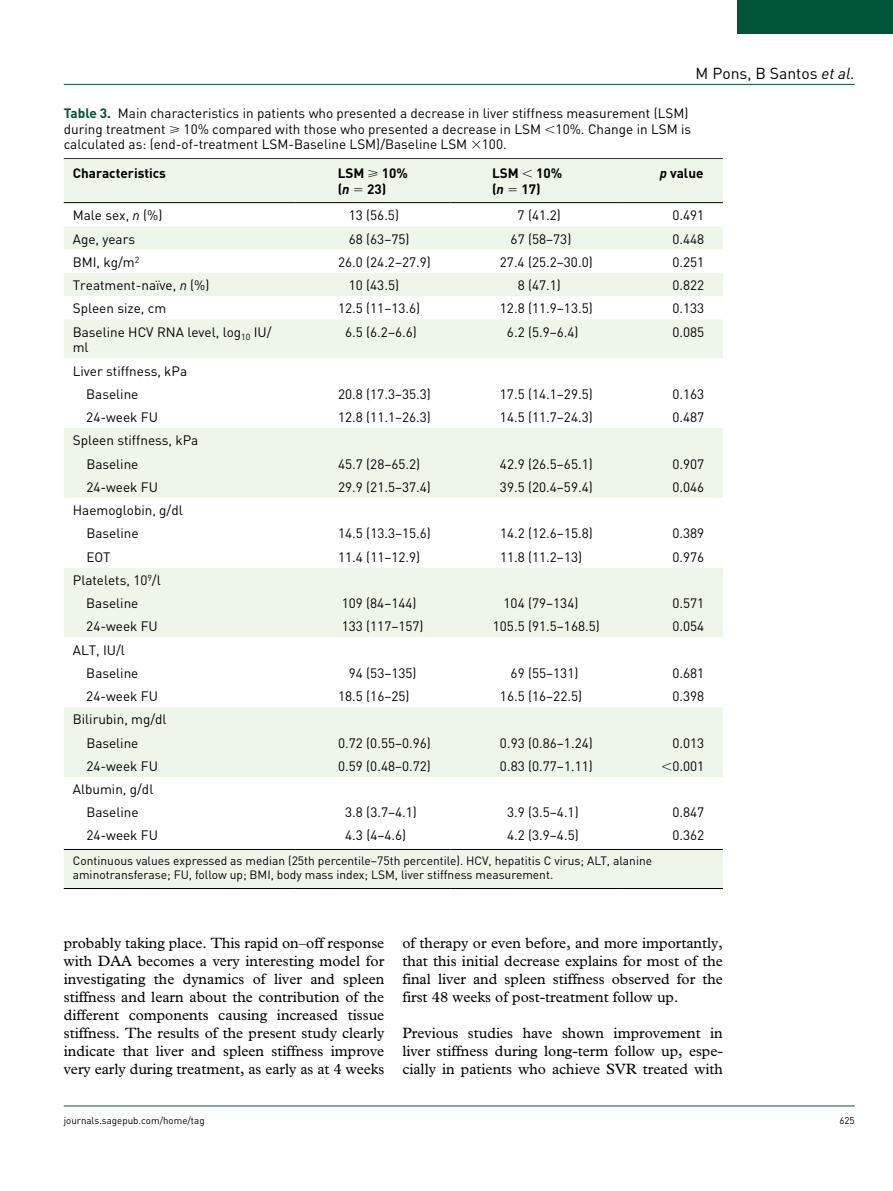
<style>
.page{position:relative;width:893px;height:1191px;background:#fff}
.page>*{position:absolute;margin:0;border:0;box-sizing:border-box;transform-origin:0 0}
.t1{font:15.75px "DIN";color:#000}
.t2{font:15px/18px "Plantin Std";color:#000;text-align:justify}
.t3{font:13.5px/23.2px "DIN";color:#000}
.t4{font:700 13.5px/15.8px "DIN";color:#000}
.t5{font:12px/14.2px "DIN";color:#000}
.t6{font:9.75px "DIN";color:#000}
.s1{font-style:italic}
.s2{font-weight:700;color:#005437}
</style>
<div class="page">
<hr style="left:64px;top:84px;width:791px;height:1px;background:#005437">
<hr style="left:64px;top:1105px;width:791px;height:1px;background:#005437">
<div style="left:738px;top:0;width:155px;height:34px;background:#005437"></div>
<hr style="left:64px;top:158px;width:659px;height:1px;background:#000">
<div style="left:64px;top:159px;width:659px;height:729px;background:#eef6ea"></div>
<svg style="left:64px;top:203px;width:659px;height:646px"></svg>
<svg style="left:64px;top:451px;width:659px;height:302px;fill:#eef6ea"></svg>
<svg style="left:64px;top:521px;width:659px;height:23px"></svg>
<hr style="left:64px;top:202px;width:232px;height:1px;background:#000">
<hr style="left:296px;top:202px;width:154px;height:1px;background:#000">
<hr style="left:450px;top:202px;width:168px;height:1px;background:#000">
<hr style="left:618px;top:202px;width:105px;height:1px;background:#000">
<hr style="left:64px;top:849px;width:232px;height:1px;background:#000">
<hr style="left:296px;top:849px;width:154px;height:1px;background:#000">
<hr style="left:450px;top:849px;width:168px;height:1px;background:#000">
<hr style="left:618px;top:849px;width:105px;height:1px;background:#000">
<hr style="left:64px;top:888px;width:232px;height:1px;background:#000">
<hr style="left:296px;top:888px;width:154px;height:1px;background:#000">
<hr style="left:450px;top:888px;width:168px;height:1px;background:#000">
<hr style="left:618px;top:888px;width:105px;height:1px;background:#000">
<svg style="left:354px;top:188px;width:8px;height:3px"></svg>
<svg style="left:523px;top:170px;width:9px;height:7px"></svg>
<svg style="left:509px;top:188px;width:8px;height:3px"></svg>
<svg style="left:662px;top:762px;width:9px;height:8px"></svg>
<p class="t1" style="left:696px;top:63px;width:161px">M Pons, B Santos <span class="s1">et al.</span></p>
<p class="t3" style="left:64px;top:105px;width:629px;line-height:15.8px"><span class="s2">Table 3.</span> Main characteristics in patients who presented a decrease in liver stiffness measurement (LSM) during treatment ⩾ 10% compared with those who presented a decrease in LSM 10%. Change in LSM is calculated as: (end-of-treatment LSM-Baseline LSM)/Baseline LSM 100.</p>
<p class="t4" style="left:73px;top:164px;width:95px">Characteristics</p>
<p class="t4" style="left:338px;top:164px;width:72px">LSM ⩾ 10% (<span class="s1">n</span></p>
<p class="t4" style="left:492px;top:164px;width:28px">LSM</p>
<p class="t4" style="left:536px;top:164px;width:28px">10%</p>
<p class="t4" style="left:492px;top:180px;width:13px">(<span class="s1">n</span></p>
<p class="t4" style="left:521px;top:180px;width:21px">17)</p>
<p class="t4" style="left:660px;top:164px;width:45px"><span class="s1">p</span> value</p>
<p class="t4" style="left:367px;top:180px;width:21px">23)</p>
<p class="t3" style="left:73px;top:203px;width:91px">Male sex, <span class="s1">n</span> (%)</p>
<p class="t3" style="left:349px;top:203px;width:52px">13 (56.5)</p>
<p class="t3" style="left:518px;top:203px;width:45px">7 (41.2)</p>
<p class="t3" style="left:672px;top:203px;width:33px">0.491</p>
<p class="t3" style="left:73px;top:227px;width:64px">Age, years</p>
<p class="t3" style="left:349px;top:227px;width:62px">68 (63–75)</p>
<p class="t3" style="left:511px;top:227px;width:62px">67 (58–73)</p>
<p class="t3" style="left:672px;top:227px;width:33px">0.448</p>
<p class="t3" style="left:73px;top:250px;width:68px">BMI, kg/m<sup>2</sup></p>
<p class="t3" style="left:338px;top:250px;width:94px">26.0 (24.2–27.9)</p>
<p class="t3" style="left:500px;top:250px;width:94px">27.4 (25.2–30.0)</p>
<p class="t3" style="left:672px;top:250px;width:33px">0.251</p>
<p class="t3" style="left:73px;top:273px;width:138px">Treatment-naïve, <span class="s1">n</span> (%)</p>
<p class="t3" style="left:349px;top:273px;width:52px">10 (43.5)</p>
<p class="t3" style="left:518px;top:273px;width:45px">8 (47.1)</p>
<p class="t3" style="left:672px;top:273px;width:33px">0.822</p>
<p class="t3" style="left:73px;top:296px;width:95px">Spleen size, cm</p>
<p class="t3" style="left:338px;top:296px;width:84px">12.5 (11–13.6)</p>
<p class="t3" style="left:500px;top:296px;width:94px">12.8 (11.9–13.5)</p>
<p class="t3" style="left:672px;top:296px;width:33px">0.133</p>
<p class="t3" style="left:73px;top:323px;width:200px;line-height:15.8px">Baseline HCV RNA level, log<sub>10</sub> IU/ ml</p>
<p class="t3" style="left:345px;top:320px;width:73px">6.5 (6.2–6.6)</p>
<p class="t3" style="left:507px;top:320px;width:73px">6.2 (5.9–6.4)</p>
<p class="t3" style="left:672px;top:320px;width:33px">0.085</p>
<p class="t3" style="left:86px;top:359px;width:102px;text-indent:-14px">Liver stiffness, kPa<br>Baseline</p>
<p class="t3" style="left:338px;top:382px;width:94px">20.8 (17.3–35.3)</p>
<p class="t3" style="left:500px;top:382px;width:94px">17.5 (14.1–29.5)</p>
<p class="t3" style="left:672px;top:382px;width:33px">0.163</p>
<p class="t3" style="left:86px;top:405px;width:73px">24-week FU</p>
<p class="t3" style="left:338px;top:405px;width:94px">12.8 (11.1–26.3)</p>
<p class="t3" style="left:500px;top:405px;width:94px">14.5 (11.7–24.3)</p>
<p class="t3" style="left:672px;top:405px;width:33px">0.487</p>
<p class="t3" style="left:86px;top:428px;width:114px;text-indent:-14px">Spleen stiffness, kPa<br>Baseline</p>
<p class="t3" style="left:338px;top:452px;width:84px">45.7 (28–65.2)</p>
<p class="t3" style="left:500px;top:452px;width:94px">42.9 (26.5–65.1)</p>
<p class="t3" style="left:672px;top:452px;width:33px">0.907</p>
<p class="t3" style="left:86px;top:475px;width:73px">24-week FU</p>
<p class="t3" style="left:338px;top:475px;width:94px">29.9 (21.5–37.4)</p>
<p class="t3" style="left:500px;top:475px;width:94px">39.5 (20.4–59.4)</p>
<p class="t3" style="left:672px;top:475px;width:33px">0.046</p>
<p class="t3" style="left:86px;top:498px;width:98px;text-indent:-14px">Haemoglobin, g/dl<br>Baseline</p>
<p class="t3" style="left:338px;top:521px;width:94px">14.5 (13.3–15.6)</p>
<p class="t3" style="left:500px;top:521px;width:94px">14.2 (12.6–15.8)</p>
<p class="t3" style="left:672px;top:521px;width:33px">0.389</p>
<p class="t3" style="left:86px;top:545px;width:26px">EOT</p>
<p class="t3" style="left:338px;top:545px;width:84px">11.4 (11–12.9)</p>
<p class="t3" style="left:500px;top:545px;width:84px">11.8 (11.2–13)</p>
<p class="t3" style="left:672px;top:545px;width:33px">0.976</p>
<p class="t3" style="left:86px;top:568px;width:76px;text-indent:-13px">Platelets, 10<sup>9</sup>/l<br>Baseline</p>
<p class="t3" style="left:342px;top:591px;width:76px">109 (84–144)</p>
<p class="t3" style="left:504px;top:591px;width:76px">104 (79–134)</p>
<p class="t3" style="left:672px;top:591px;width:33px">0.571</p>
<p class="t3" style="left:86px;top:614px;width:73px">24-week FU</p>
<p class="t3" style="left:342px;top:614px;width:83px">133 (117–157)</p>
<p class="t3" style="left:493px;top:614px;width:108px">105.5 (91.5–168.5)</p>
<p class="t3" style="left:672px;top:614px;width:33px">0.054</p>
<p class="t3" style="left:86px;top:638px;width:54px;text-indent:-14px">ALT, IU/l<br>Baseline</p>
<p class="t3" style="left:349px;top:661px;width:69px">94 (53–135)</p>
<p class="t3" style="left:511px;top:661px;width:69px">69 (55–131)</p>
<p class="t3" style="left:672px;top:661px;width:33px">0.681</p>
<p class="t3" style="left:86px;top:684px;width:73px">24-week FU</p>
<p class="t3" style="left:338px;top:684px;width:73px">18.5 (16–25)</p>
<p class="t3" style="left:500px;top:684px;width:84px">16.5 (16–22.5)</p>
<p class="t3" style="left:672px;top:684px;width:33px">0.398</p>
<p class="t3" style="left:86px;top:707px;width:82px;text-indent:-14px">Bilirubin, mg/dl<br>Baseline</p>
<p class="t3" style="left:338px;top:731px;width:94px">0.72 (0.55–0.96)</p>
<p class="t3" style="left:500px;top:731px;width:94px">0.93 (0.86–1.24)</p>
<p class="t3" style="left:672px;top:731px;width:33px">0.013</p>
<p class="t3" style="left:86px;top:754px;width:73px">24-week FU</p>
<p class="t3" style="left:338px;top:754px;width:94px">0.59 (0.48–0.72)</p>
<p class="t3" style="left:500px;top:754px;width:94px">0.83 (0.77–1.11)</p>
<p class="t3" style="left:672px;top:754px;width:33px">0.001</p>
<p class="t3" style="left:73px;top:777px;width:82px;text-align:center">Albumin, g/dl<br>Baseline</p>
<p class="t3" style="left:345px;top:800px;width:73px">3.8 (3.7–4.1)</p>
<p class="t3" style="left:507px;top:800px;width:73px">3.9 (3.5–4.1)</p>
<p class="t3" style="left:672px;top:800px;width:33px">0.847</p>
<p class="t3" style="left:86px;top:823px;width:73px">24-week FU</p>
<p class="t3" style="left:345px;top:823px;width:62px">4.3 (4–4.6)</p>
<p class="t3" style="left:507px;top:823px;width:73px">4.2 (3.9–4.5)</p>
<p class="t3" style="left:672px;top:823px;width:33px">0.362</p>
<p class="t5" style="left:73px;top:853px;width:581px">Continuous values expressed as median (25th percentile–75th percentile). HCV, hepatitis C virus; ALT, alanine aminotransferase; FU, follow up; BMI, body mass index; LSM, liver stiffness measurement.</p>
<p class="t2" style="left:64px;top:934px;width:322px">probably taking place. This rapid on–off response with DAA becomes a very interesting model for investigating the dynamics of liver and spleen stiffness and learn about the contribution of the different components causing increased tissue stiffness. The results of the present study clearly indicate that liver and spleen stiffness improve very early during treatment, as early as at 4 weeks</p>
<p class="t2" style="left:402px;top:934px;width:322px">of therapy or even before, and more importantly, that this initial decrease explains for most of the final liver and spleen stiffness observed for the first 48 weeks of post-treatment follow up.</p>
<p class="t2" style="left:402px;top:1024px;width:322px">Previous studies have shown improvement in liver stiffness during long-term follow up, espe&shy;cially in patients who achieve SVR treated with</p>
<p class="t6" style="left:64px;top:1114px;width:142px">journals.sagepub.com/home/tag</p>
<p class="t6" style="left:839px;top:1114px;width:17px">625</p>
</div>
